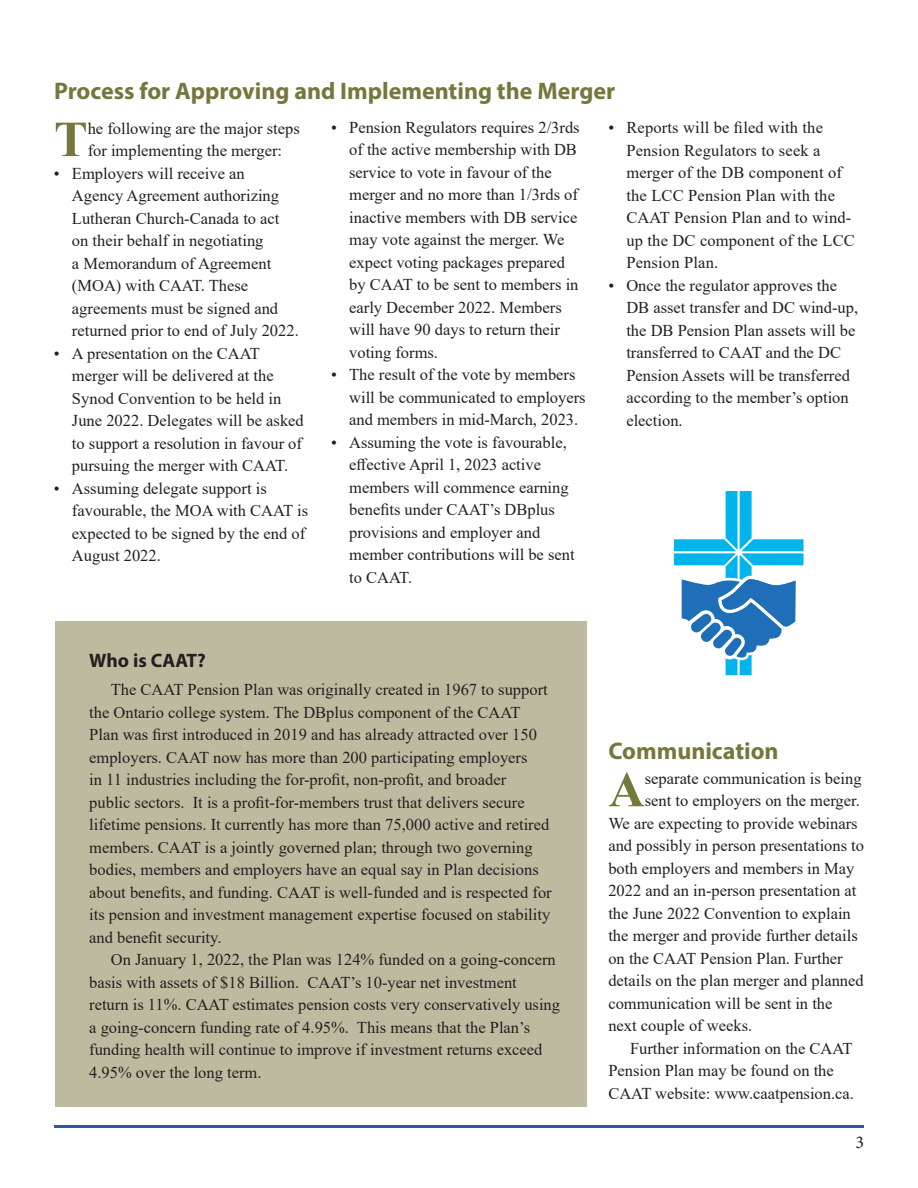
<style>
.page{position:relative;width:918px;height:1188px;background:#fff}
.page>*{position:absolute;margin:0;border:0;box-sizing:border-box;transform-origin:0 0}
.t1{font:700 50.55px "Times New Roman";color:#75773d}
.t2{font:700 24px "Myriad Pro";color:#75773d}
.t3{font:700 19.5px "Myriad Pro";color:#231f20}
.t4{font:18px "Minion Pro";color:#231f20}
.t5{font:16.5px/22.5px "Times New Roman";color:#231f20}
</style>
<div class="page">
<hr style="left:54px;top:1125px;width:810px;height:3px;background:#2a57a6">
<div style="left:56px;top:621px;width:531px;height:486px;background:#bdba9f"></div>
<svg style="left:674px;top:491px;width:130px;height:184px"></svg>
<h2 class="t2" style="left:54px;top:75px;width:563px">Process for Approving and Implementing the Merger</h2>
<p class="t5" style="left:349px;top:116px;width:232px;text-indent:-18px">• Pension Regulators requires 2/3rds of the active membership with DB service to vote in favour of the merger and no more than 1/3rds of inactive members with DB service may vote against the merger. We expect voting packages prepared by CAAT to be sent to members in early December 2022. Members will have 90 days to return their voting forms.</p>
<p class="t5" style="left:349px;top:363px;width:238px;text-indent:-18px">• The result of the vote by members will be communicated to employers and members in mid-March, 2023.</p>
<p class="t5" style="left:349px;top:431px;width:227px;text-indent:-18px">• Assuming the vote is favourable, effective April 1, 2023 active members will commence earning benefits under CAAT’s DBplus provisions and employer and member contributions will be sent to CAAT.</p>
<p class="t5" style="left:626px;top:116px;width:230px;text-indent:-18px">• Reports will be filed with the<br>Pension Regulators to seek a merger of the DB component of the LCC Pension Plan with the<br>CAAT Pension Plan and to wind&shy;up the DC component of the LCC<br>Pension Plan.</p>
<p class="t5" style="left:626px;top:274px;width:233px;text-indent:-18px">• Once the regulator approves the<br>DB asset transfer and DC wind-up, the DB Pension Plan assets will be transferred to CAAT and the DC<br>Pension Assets will be transferred according to the member’s option election.</p>
<h1 class="t1" style="left:54px;top:103px;width:35px">T</h1>
<p class="t5" style="left:88px;top:116px;width:214px">he following are the major steps for implementing the merger:</p>
<p class="t5" style="left:72px;top:161px;width:228px;text-indent:-18px">• Employers will receive an<br>Agency Agreement authorizing<br>Lutheran Church-Canada to act on their behalf in negotiating<br>a Memorandum of Agreement (MOA) with CAAT. These agreements must be signed and returned prior to end of July 2022.</p>
<p class="t5" style="left:72px;top:341px;width:233px;text-indent:-18px">• A presentation on the CAAT merger will be delivered at the<br>Synod Convention to be held in<br>June 2022. Delegates will be asked to support a resolution in favour of pursuing the merger with CAAT.</p>
<p class="t5" style="left:72px;top:476px;width:238px;text-indent:-18px">• Assuming delegate support is favourable, the MOA with CAAT is expected to be signed by the end of<br>August 2022.</p>
<p class="t3" style="left:89px;top:648px;width:118px">Who is CAAT?</p>
<p class="t5" style="left:89px;top:678px;width:464px;text-indent:22px">The CAAT Pension Plan was originally created in 1967 to support the Ontario college system. The DBplus component of the CAAT Plan was first introduced in 2019 and has already attracted over 150 employers. CAAT now has more than 200 participating employers<br>in 11 industries including the for-profit, non-profit, and broader<br>public sectors. It is a profit-for-members trust that delivers secure lifetime pensions. It currently has more than 75,000 active and retired members. CAAT is a jointly governed plan; through two governing bodies, members and employers have an equal say in Plan decisions about benefits, and funding. CAAT is well-funded and is respected for its pension and investment management expertise focused on stability and benefit security.</p>
<p class="t5" style="left:89px;top:948px;width:472px;text-indent:22px">On January 1, 2022, the Plan was 124% funded on a going-concern basis with assets of $18 Billion. CAAT’s 10-year net investment return is 11%. CAAT estimates pension costs very conservatively using a going-concern funding rate of 4.95%. This means that the Plan’s funding health will continue to improve if investment returns exceed 4.95% over the long term.</p>
<h2 class="t2" style="left:608px;top:735px;width:172px">Communication</h2>
<h1 class="t1" style="left:608px;top:753px;width:38px">A</h1>
<p class="t5" style="left:645px;top:766px;width:218px">separate communication is being</p>
<p class="t5" style="left:645px;top:789px;width:217px">sent to employers on the merger.</p>
<p class="t5" style="left:608px;top:811px;width:251px">We are expecting to provide webinars</p>
<p class="t5" style="left:608px;top:834px;width:257px">and possibly in person presentations to</p>
<p class="t5" style="left:608px;top:856px;width:248px">both employers and members in May</p>
<p class="t5" style="left:608px;top:879px;width:249px">2022 and an in-person presentation at</p>
<p class="t5" style="left:608px;top:901px;width:244px">the June 2022 Convention to explain</p>
<p class="t5" style="left:608px;top:924px;width:251px">the merger and provide further details</p>
<p class="t5" style="left:608px;top:947px;width:236px">on the CAAT Pension Plan. Further</p>
<p class="t5" style="left:608px;top:969px;width:257px">details on the plan merger and planned</p>
<p class="t5" style="left:608px;top:992px;width:226px">communication will be sent in the</p>
<p class="t5" style="left:608px;top:1014px;width:145px">next couple of weeks.</p>
<p class="t5" style="left:630px;top:1037px;width:224px">Further information on the CAAT</p>
<p class="t5" style="left:608px;top:1059px;width:227px">Pension Plan may be found on the</p>
<p class="t5" style="left:608px;top:1082px;width:247px">CAAT website: www.caatpension.ca.</p>
<p class="t4" style="left:855px;top:1131px;width:10px">3</p>
</div>
